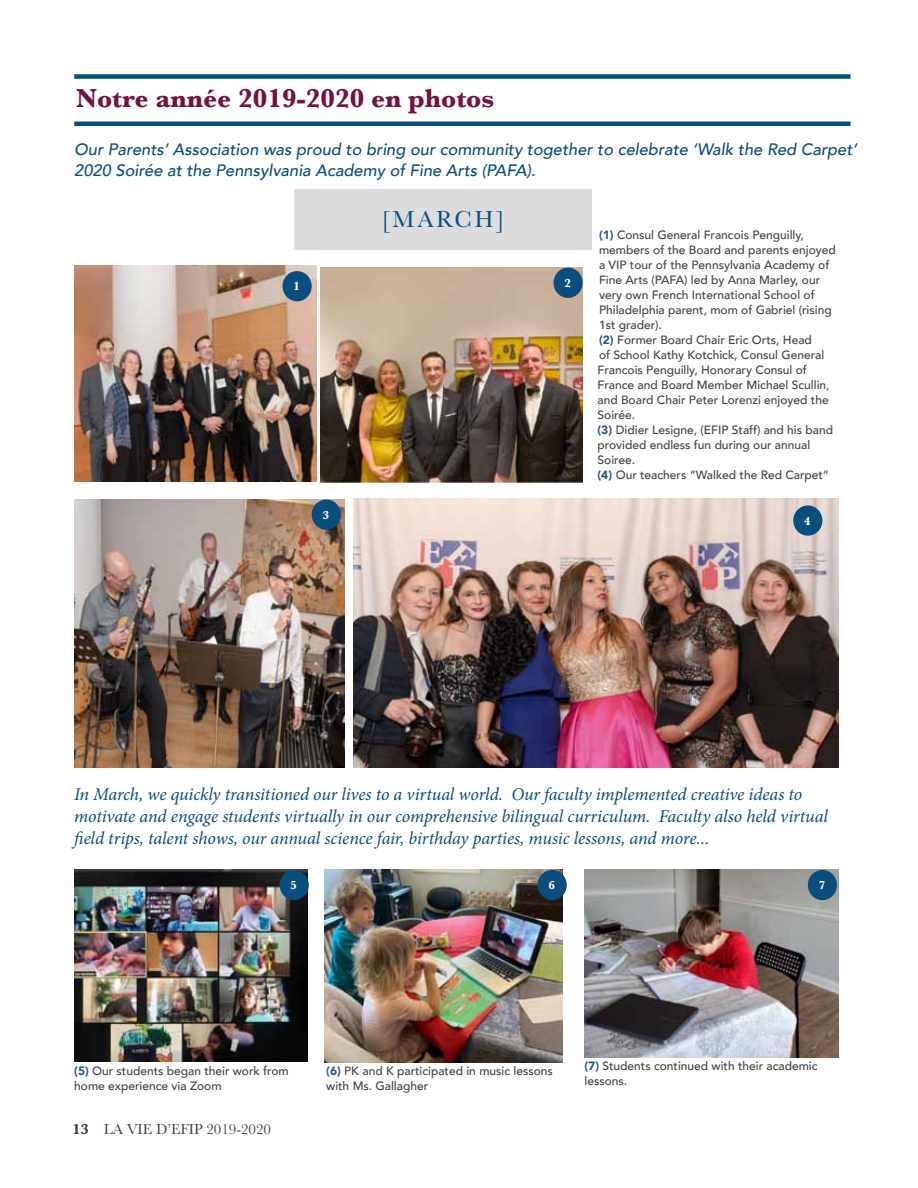
<style>
.page{position:relative;width:918px;height:1188px;background:#fff}
.page>*{position:absolute;margin:0;border:0;box-sizing:border-box;transform-origin:0 0}
.t1{font:700 27px "Baskerville";color:#751240}
.t2{font:24px "Baskerville";color:#094e7d}
.t3{font:italic 18px/21.6px "Minion Pro";letter-spacing:-.01em;color:#094e7d}
.t4{font:italic 500 16.5px/21px "Avenir";color:#094e7d}
.t5{font:15px "Baskerville";color:#414042}
.t6{font:700 15px "Baskerville";color:#414042}
.t7{font:500 12px/15px "Avenir";color:#414042}
.t8{font:700 12px "Baskerville";color:#fff}
.s1{font-weight:900;color:#2e5886}
</style>
<div class="page">
<div style="left:74px;top:74px;width:776px;height:5px;background:#094e7d"></div>
<hr style="left:74px;top:122px;width:776px;height:4px;background:#094e7d">
<img style="left:75px;top:266px;width:241px;height:216px">
<img style="left:74px;top:500px;width:271px;height:268px">
<div style="left:295px;top:189px;width:297px;height:61px;background:#dcddde"></div>
<div style="left:312px;top:500px;width:29px;height:30px;background:#094e7d;border-radius:50%"></div>
<img style="left:74px;top:870px;width:233px;height:191px">
<img style="left:325px;top:870px;width:238px;height:192px">
<img style="left:321px;top:268px;width:262px;height:215px">
<div style="left:554px;top:268px;width:29px;height:30px;background:#094e7d;border-radius:50%"></div>
<img style="left:353px;top:499px;width:485px;height:269px">
<div style="left:793px;top:505px;width:29px;height:31px;background:#094e7d;border-radius:50%"></div>
<div style="left:283px;top:271px;width:29px;height:30px;background:#094e7d;border-radius:50%"></div>
<div style="left:280px;top:870px;width:29px;height:30px;background:#094e7d;border-radius:50%"></div>
<div style="left:538px;top:870px;width:29px;height:30px;background:#094e7d;border-radius:50%"></div>
<img style="left:584px;top:870px;width:254px;height:188px">
<div style="left:808px;top:870px;width:29px;height:30px;background:#094e7d;border-radius:50%"></div>
<h1 class="t1" style="left:76px;top:79px;width:420px">Notre année 2019-2020 en photos</h1>
<h3 class="t4" style="left:74px;top:139px;width:784px">Our Parents’ Association was proud to bring our community together to celebrate ‘Walk the Red Carpet’<br>2020 Soirée at the Pennsylvania Academy of Fine Arts (PAFA).</h3>
<p class="t8" style="left:294px;top:278px;width:8px">1</p>
<h2 class="t2" style="left:382px;top:204px;width:125px">[MARCH]</h2>
<p class="t8" style="left:323px;top:506px;width:8px">3</p>
<p class="t8" style="left:565px;top:275px;width:8px">2</p>
<p class="t7" style="left:598px;top:226px;width:240px"><span class="s1">(1)</span> Consul General Francois Penguilly, members of the Board and parents enjoyed a VIP tour of the Pennsylvania Academy of Fine Arts (PAFA) led by Anna Marley, our very own French International School of Philadelphia parent, mom of Gabriel (rising 1st grader).<br><span class="s1">(2)</span> Former Board Chair Eric Orts, Head<br>of School Kathy Kotchick, Consul General Francois Penguilly, Honorary Consul of France and Board Member Michael Scullin, and Board Chair Peter Lorenzi enjoyed the Soirée.<br><span class="s1">(3)</span> Didier Lesigne, (EFIP Staff) and his band provided endless fun during our annual Soiree.<br><span class="s1">(4)</span> Our teachers “Walked the Red Carpet”</p>
<p class="t8" style="left:804px;top:512px;width:8px">4</p>
<p class="t3" style="left:74px;top:784px;width:755px">In March, we quickly transitioned our lives to a virtual world. Our faculty implemented creative ideas to motivate and engage students virtually in our comprehensive bilingual curriculum. Faculty also held virtual field trips, talent shows, our annual science fair, birthday parties, music lessons, and more...</p>
<p class="t8" style="left:819px;top:877px;width:8px">7</p>
<p class="t8" style="left:291px;top:877px;width:8px">5</p>
<p class="t8" style="left:549px;top:877px;width:8px">6</p>
<p class="t7" style="left:74px;top:1063px;width:216px"><span class="s1">(5)</span> Our students began their work from home experience via Zoom</p>
<p class="t6" style="left:73px;top:1119px;width:18px">13</p>
<p class="t5" style="left:104px;top:1119px;width:169px">La Vie d’EFIP 2019-2020</p>
<p class="t7" style="left:326px;top:1063px;width:228px"><span class="s1">(6)</span> PK and K participated in music lessons with Ms. Gallagher</p>
<p class="t7" style="left:584px;top:1058px;width:235px"><span class="s1">(7)</span> Students continued with their academic lessons.</p>
</div>
